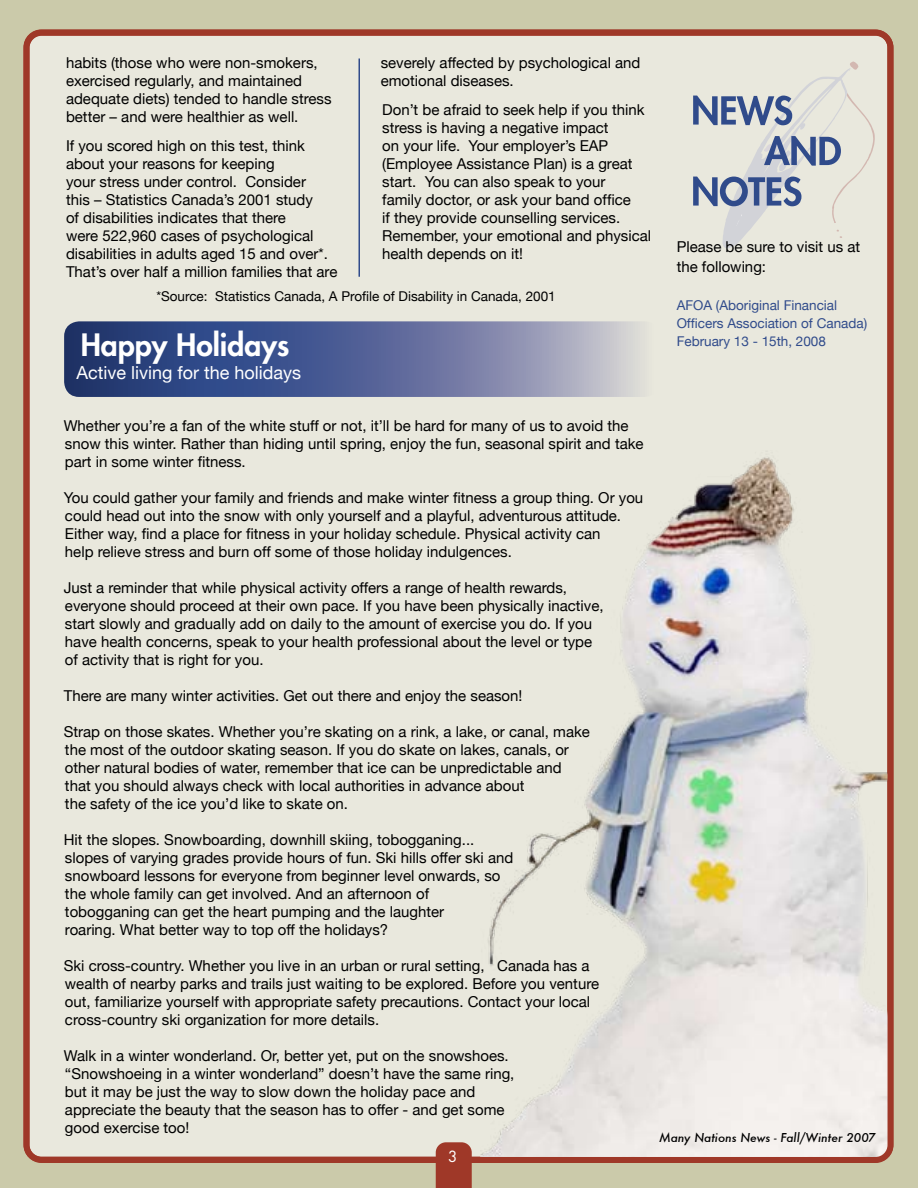
<style>
.page{position:relative;width:918px;height:1188px;background:#cbcaaa}
.page>*{position:absolute;margin:0;border:0;box-sizing:border-box;transform-origin:0 0}
.t1{font:800 30px "Futura";color:#fff}
.t2{font:18px "Helvetica Neue";color:#fff}
.t3{font:15px/18px "Helvetica Neue";color:#000}
.t4{font:15px "Futura";color:#fff}
.t5{font:13.5px/18px "Helvetica Neue";color:#304b8b}
.t6{font:13.5px "Helvetica Neue";color:#000}
.t7{font:italic 500 12px "Futura";color:#000}
</style>
<div class="page">
<div style="left:23px;top:32px;width:864px;height:1128px;background:#e9e8dd;border-radius:15px"></div>
<svg style="left:436px;top:1142px;width:36px;height:46px"></svg>
<svg style="left:693px;top:62px;width:182px;height:186px"></svg>
<svg style="left:64px;top:321px;width:576px;height:76px"></svg>
<img style="left:480px;top:457px;width:407px;height:699px">
<div style="left:24px;top:30px;width:870px;height:1133px;border:6px solid #9f3828;border-radius:15px"></div>
<hr style="left:358px;top:58px;width:2px;height:219px;background:#304b8b">
<p class="t3" style="left:66px;top:54px;width:267px">habits (those who were non-smokers, exercised regularly, and maintained adequate diets) tended to handle stress better – and were healthier as well.</p>
<p class="t3" style="left:66px;top:137px;width:273px">If you scored high on this test, think about your reasons for keeping<br>your stress under control. Consider<br>this – Statistics Canada’s 2001 study<br>of disabilities indicates that there<br>were 522,960 cases of psychological disabilities in adults aged 15 and over*.<br>That’s over half a million families that are</p>
<p class="t3" style="left:381px;top:54px;width:261px">severely affected by psychological and emotional diseases.</p>
<p class="t3" style="left:382px;top:101px;width:270px">Don’t be afraid to seek help if you think stress is having a negative impact<br>on your life. Your employer’s EAP (Employee Assistance Plan) is a great start. You can also speak to your<br>family doctor, or ask your band office<br>if they provide counselling services.<br>Remember, your emotional and physical health depends on it!</p>
<p class="t6" style="left:156px;top:289px;width:401px">*Source: Statistics Canada, A Profile of Disability in Canada, 2001</p>
<h1 class="t1" style="left:81px;top:325px;width:210px">Happy Holidays</h1>
<p class="t2" style="left:76px;top:361px;width:226px">Active living for the holidays</p>
<p class="t3" style="left:64px;top:417px;width:581px">Whether you’re a fan of the white stuff or not, it’ll be hard for many of us to avoid the snow this winter. Rather than hiding until spring, enjoy the fun, seasonal spirit and take part in some winter fitness.</p>
<p class="t3" style="left:64px;top:489px;width:581px">You could gather your family and friends and make winter fitness a group thing. Or you could head out into the snow with only yourself and a playful, adventurous attitude.<br>Either way, find a place for fitness in your holiday schedule. Physical activity can<br>help relieve stress and burn off some of those holiday indulgences.</p>
<p class="t3" style="left:64px;top:579px;width:541px">Just a reminder that while physical activity offers a range of health rewards, everyone should proceed at their own pace. If you have been physically inactive, start slowly and gradually add on daily to the amount of exercise you do. If you have health concerns, speak to your health professional about the level or type of activity that is right for you.</p>
<p class="t3" style="left:64px;top:687px;width:460px">There are many winter activities. Get out there and enjoy the season!</p>
<p class="t3" style="left:64px;top:723px;width:528px">Strap on those skates. Whether you’re skating on a rink, a lake, or canal, make the most of the outdoor skating season. If you do skate on lakes, canals, or other natural bodies of water, remember that ice can be unpredictable and that you should always check with local authorities in advance about<br>the safety of the ice you’d like to skate on.</p>
<p class="t3" style="left:64px;top:831px;width:451px">Hit the slopes. Snowboarding, downhill skiing, tobogganing... slopes of varying grades provide hours of fun. Ski hills offer ski and snowboard lessons for everyone from beginner level onwards, so the whole family can get involved. And an afternoon of tobogganing can get the heart pumping and the laughter<br>roaring. What better way to top off the holidays?</p>
<p class="t3" style="left:64px;top:957px;width:537px">Ski cross-country. Whether you live in an urban or rural setting, Canada has a wealth of nearby parks and trails just waiting to be explored. Before you venture out, familiarize yourself with appropriate safety precautions. Contact your local cross-country ski organization for more details.</p>
<p class="t3" style="left:64px;top:1047px;width:452px">Walk in a winter wonderland. Or, better yet, put on the snowshoes. “Snowshoeing in a winter wonderland” doesn’t have the same ring, but it may be just the way to slow down the holiday pace and appreciate the beauty that the season has to offer - and get some good exercise too!</p>
<p class="t4" style="left:448px;top:1146px;width:11px">3</p>
<p class="t3" style="left:677px;top:237px;width:185px;line-height:19.8px">Please be sure to visit us at the following:</p>
<p class="t5" style="left:677px;top:296px;width:192px">AFOA (Aboriginal Financial<br>Officers Association of Canada)<br>February 13 - 15th, 2008</p>
<p class="t7" style="left:659px;top:1129px;width:218px">Many Nations News - Fall/Winter 2007</p>
</div>
